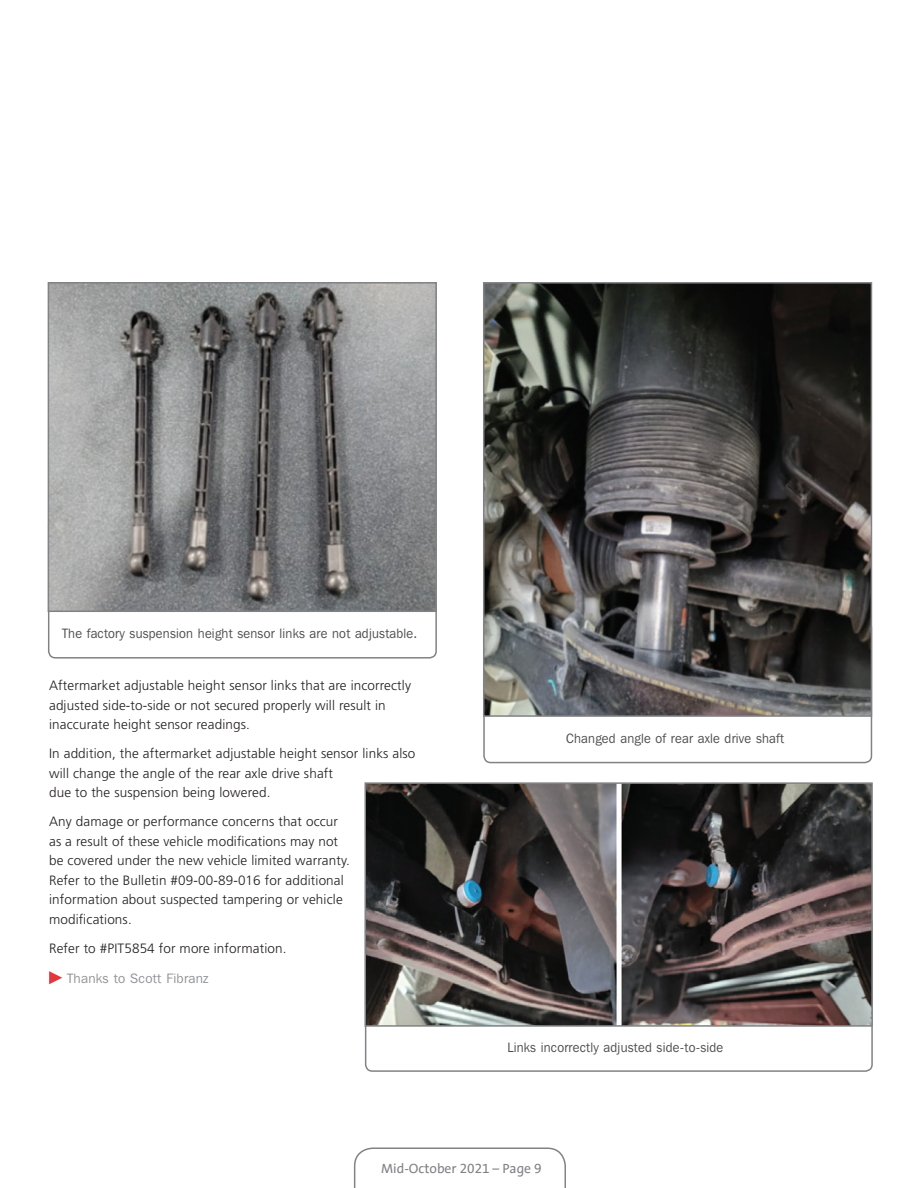
<style>
.page{position:relative;width:918px;height:1188px;background:#fff}
.page>*{position:absolute;margin:0;border:0;box-sizing:border-box;transform-origin:0 0}
._2019_body_copy{font:300 13.5px/19.5px "Frutiger";letter-spacing:.01em;color:#231f20}
._2019_captions{font:13.5px "Franklin Gothic IT Cby BT";letter-spacing:.02em;color:#4b4c4d;scale:.95 1}
.t1{font:13.5px "GM Sans";color:#808285}
._2019_Thanks_line{font:13.5px "Franklin Gothic IT Cby BT";letter-spacing:.02em;color:#919396}
</style>
<div class="page">
<svg style="left:354px;top:1148px;width:212px;height:40px"></svg>
<svg style="left:49px;top:971px;width:13px;height:13px"></svg>
<div style="left:48px;top:516px;width:389px;height:143px;border:2px solid #808285;border-radius:7px"></div>
<img style="left:51px;top:285px;width:383px;height:324px">
<div style="left:48px;top:282px;width:389px;height:330px;border:2px solid #808285"></div>
<div style="left:483px;top:621px;width:389px;height:142px;border:2px solid #808285;border-radius:7px"></div>
<img style="left:486px;top:285px;width:383px;height:429px">
<div style="left:483px;top:282px;width:389px;height:435px;border:2px solid #808285"></div>
<div style="left:365px;top:915px;width:508px;height:157px;border:2px solid #808285;border-radius:7px"></div>
<img style="left:367px;top:785px;width:503px;height:239px">
<div style="left:364px;top:782px;width:509px;height:245px;border:2px solid #808285"></div>
<p class="_2019_captions" style="left:62px;top:625px;width:375px">The factory suspension height sensor links are not adjustable.</p>
<p class="_2019_body_copy" style="left:49px;top:676px;width:363px">Aftermarket adjustable height sensor links that are incorrectly adjusted side-to-side or not secured properly will result in inaccurate height sensor readings.</p>
<p class="_2019_body_copy" style="left:49px;top:744px;width:368px">In addition, the aftermarket adjustable height sensor links also will change the angle of the rear axle drive shaft<br>due to the suspension being lowered.</p>
<p class="_2019_body_copy" style="left:49px;top:812px;width:302px">Any damage or performance concerns that occur as a result of these vehicle modifications may not be covered under the new vehicle limited warranty.<br>Refer to the Bulletin #09-00-89-016 for additional information about suspected tampering or vehicle modifications.</p>
<p class="_2019_body_copy" style="left:49px;top:939px;width:239px">Refer to #PIT5854 for more information.</p>
<p class="_2019_Thanks_line" style="left:67px;top:970px;width:143px">Thanks to Scott Fibranz</p>
<p class="_2019_captions" style="left:566px;top:730px;width:231px">Changed angle of rear axle drive shaft</p>
<p class="_2019_captions" style="left:507px;top:1039px;width:229px">Links incorrectly adjusted side-to-side</p>
<p class="t1" style="left:381px;top:1161px;width:162px">Mid-October 2021 – Page 9</p>
</div>
